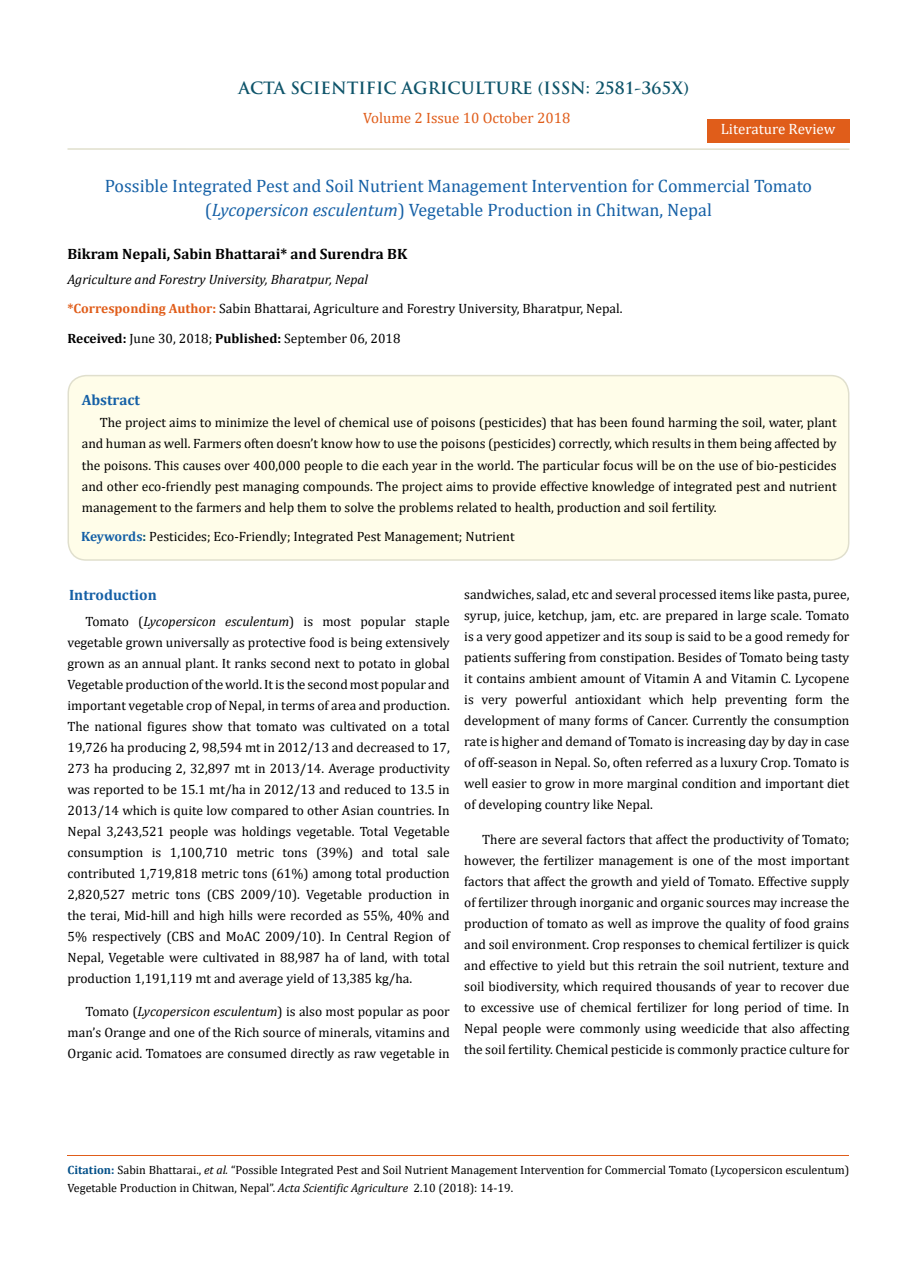
<style>
.page{position:relative;width:917px;height:1262px;background:#fff}
.page>*{position:absolute;margin:0;border:0;box-sizing:border-box;transform-origin:0 0}
.t1{font:18px/24px "Cambria";color:#1560a6;text-align:center}
.t2{font:700 16.5px "Trajan Pro";color:#0e546a}
.t3{font:700 15px "Cambria";color:#000}
.t4{font:15px "Cambria";color:#e05d1a}
.t5{font:700 15px "Cambria";color:#1560a6}
.t6{font:15px "Cambria";color:#fff}
.t7{font:13.5px/21px "Cambria";color:#000;text-align:justify}
.t8{font:12px/18px "Cambria";color:#000}
.s1{font-style:italic}
.s2{font-weight:700;color:#e05d1a}
.s3{font-weight:700}
.s4{font-weight:700;color:#1560a6}
.s5{font-weight:700;color:#0e546a}
.s6{font-weight:700;color:#035089}
</style>
<div class="page">
<div style="left:707px;top:119px;width:142px;height:23px;background:#e05d1a"></div>
<div style="left:68px;top:375px;width:780px;height:185px;background:#fffde9;border-radius:18px"></div>
<div style="left:67px;top:375px;width:782px;height:186px;border:2px solid #e0dfcd;border-radius:18px"></div>
<hr style="left:67px;top:1155px;width:782px;height:1px;background:#e05d1a">
<hr style="left:67px;top:148px;width:782px;height:2px;background:#e0dfcd">
<p class="t2" style="left:238px;top:77px;width:452px">ACTA SCIENTIFIC AGRICULTURE (ISSN: 2581-365X)</p>
<p class="t4" style="left:363px;top:109px;width:209px">Volume 2 Issue 10 October 2018</p>
<p class="t6" style="left:721px;top:120px;width:116px">Literature Review</p>
<h1 class="t1" style="left:105px;top:174px;width:709px">Possible Integrated Pest and Soil Nutrient Management Intervention for Commercial Tomato (<span class="s1">Lycopersicon esculentum</span>) Vegetable Production in Chitwan, Nepal</h1>
<p class="t3" style="left:67px;top:243px;width:341px">Bikram Nepali, Sabin Bhattarai* and Surendra BK</p>
<p class="t7" style="left:67px;top:265px;width:556px;line-height:28.8px"><span class="s1">Agriculture and Forestry University, Bharatpur, Nepal<br></span><span class="s2">*Corresponding Author:</span> Sabin Bhattarai, Agriculture and Forestry University, Bharatpur, Nepal.</p>
<p class="t7" style="left:67px;top:327px;width:334px"><span class="s3">Received:</span> June 30, 2018; <span class="s3">Published:</span> September 06, 2018</p>
<p class="t5" style="left:82px;top:390px;width:60px">Abstract</p>
<p class="t7" style="left:82px;top:412px;width:756px;text-indent:18px">The project aims to minimize the level of chemical use of poisons (pesticides) that has been found harming the soil, water, plant and human as well. Farmers often doesn’t know how to use the poisons (pesticides) correctly, which results in them being affected by the poisons. This causes over 400,000 people to die each year in the world. The particular focus will be on the use of bio-pesticides and other eco-friendly pest managing compounds. The project aims to provide effective knowledge of integrated pest and nutrient management to the farmers and help them to solve the problems related to health, production and soil fertility.</p>
<p class="t7" style="left:81px;top:525px;width:435px"><span class="s4">Keywords</span><span class="s5">:</span> Pesticides; Eco-Friendly; Integrated Pest Management; Nutrient</p>
<p class="t5" style="left:69px;top:584px;width:89px">Introduction</p>
<p class="t7" style="left:67px;top:610px;width:384px;text-indent:18px">Tomato (<span class="s1">Lycopersicon esculentum</span>) is most popular staple vegetable grown universally as protective food is being extensively grown as an annual plant. It ranks second next to potato in global Vegetable production of the world. It is the second most popular and important vegetable crop of Nepal, in terms of area and production.<br>The national figures show that tomato was cultivated on a total 19,726 ha producing 2, 98,594 mt in 2012/13 and decreased to 17, 273 ha producing 2, 32,897 mt in 2013/14. Average productivity was reported to be 15.1 mt/ha in 2012/13 and reduced to 13.5 in 2013/14 which is quite low compared to other Asian countries. In Nepal 3,243,521 people was holdings vegetable. Total Vegetable consumption is 1,100,710 metric tons (39%) and total sale contributed 1,719,818 metric tons (61%) among total production 2,820,527 metric tons (CBS 2009/10). Vegetable production in the terai, Mid-hill and high hills were recorded as 55%, 40% and 5% respectively (CBS and MoAC 2009/10). In Central Region of Nepal, Vegetable were cultivated in 88,987 ha of land, with total production 1,191,119 mt and average yield of 13,385 kg/ha.</p>
<p class="t7" style="left:67px;top:1000px;width:384px;text-indent:18px">Tomato (<span class="s1">Lycopersicon esculentum</span>) is also most popular as poor man’s Orange and one of the Rich source of minerals, vitamins and Organic acid. Tomatoes are consumed directly as raw vegetable in</p>
<p class="t7" style="left:464px;top:583px;width:387px">sandwiches, salad, etc and several processed items like pasta, puree, syrup, juice, ketchup, jam, etc. are prepared in large scale. Tomato is a very good appetizer and its soup is said to be a good remedy for patients suffering from constipation. Besides of Tomato being tasty it contains ambient amount of Vitamin A and Vitamin C. Lycopene is very powerful antioxidant which help preventing form the development of many forms of Cancer. Currently the consumption rate is higher and demand of Tomato is increasing day by day in case of off-season in Nepal. So, often referred as a luxury Crop. Tomato is well easier to grow in more marginal condition and important diet of developing country like Nepal.</p>
<p class="t7" style="left:464px;top:828px;width:387px;text-indent:18px">There are several factors that affect the productivity of Tomato; however, the fertilizer management is one of the most important factors that affect the growth and yield of Tomato. Effective supply of fertilizer through inorganic and organic sources may increase the production of tomato as well as improve the quality of food grains and soil environment. Crop responses to chemical fertilizer is quick and effective to yield but this retrain the soil nutrient, texture and soil biodiversity, which required thousands of year to recover due to excessive use of chemical fertilizer for long period of time. In Nepal people were commonly using weedicide that also affecting the soil fertility. Chemical pesticide is commonly practice culture for</p>
<p class="t8" style="left:67px;top:1161px;width:783px"><span class="s6">Citation:</span> Sabin Bhattarai., <span class="s1">et al.</span> “Possible Integrated Pest and Soil Nutrient Management Intervention for Commercial Tomato (Lycopersicon esculentum)<br>Vegetable Production in Chitwan, Nepal”. <span class="s1">Acta Scientific Agriculture</span> 2.10 (2018): 14-19.</p>
</div>
